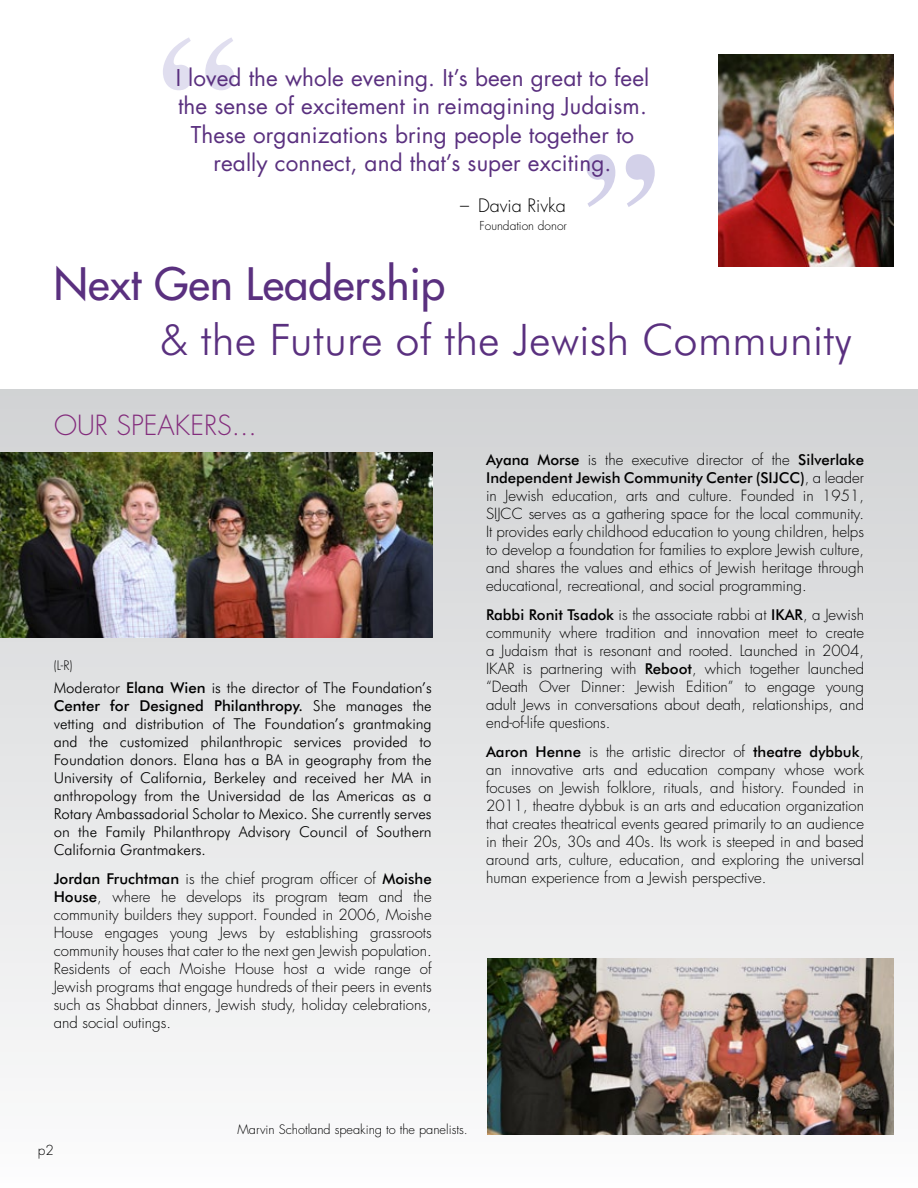
<style>
.page{position:relative;width:918px;height:1188px;background:#fff}
.page>*{position:absolute;margin:0;border:0;box-sizing:border-box;transform-origin:0 0}
.t1{font:700 157.5px "Times";color:#d3d1e9}
.t2{font:700 157.5px "Times";color:#e0deef}
.t3{font:43.5px "Futura Light ORB";letter-spacing:.005em;color:#5a307f}
.t4{font:43.5px "Futura";letter-spacing:.005em;color:#5a307f}
.t5{font:300 27px "Futura";color:#832b7c}
.t6{font:22.5px/28.5px "Futura";letter-spacing:.005em;color:#5a307f;text-align:center}
.t7{font:300 18px "Futura";color:#000}
.t8{font:300 15px/18px "Futura";color:#000;text-align:justify}
.t9{font:15px/18px "Futura Light ORB";color:#000;text-align:justify}
.t10{font:15px "Futura Med ORB";color:#000}
.t11{font:300 13.5px "Futura";color:#000}
.t12{font:300 12.75px "Futura";color:#000}
.t13{font:300 12px "Futura";color:#000}
.s1{font-family:"Futura Med ORB"}
.s2{font-family:"Futura Light ORB"}
.s3{font-family:"Futura Med ORB";font-weight:400}
.s4{font-family:"Futura";font-weight:300}
</style>
<div class="page">
<div style="left:0;top:390px;width:918px;height:798px;background:linear-gradient(to bottom,#d0d2d3,#fbfbfc)"></div>
<img style="left:488px;top:958px;width:405px;height:176px">
<img style="left:718px;top:55px;width:175px;height:212px">
<img style="left:0;top:453px;width:432px;height:184px">
<h1 class="t2" style="left:158px;top:-5px;width:80px">“</h1>
<h3 class="t6" style="left:176px;top:63px;width:475px">I loved the whole evening. It’s been great to feel the sense of excitement in reimagining Judaism.<br>These organizations bring people together to really connect, and that’s super exciting.</h3>
<h1 class="t1" style="left:580px;top:28px;width:80px">,,</h1>
<p class="t7" style="left:460px;top:194px;width:108px">– Davia Rivka</p>
<p class="t13" style="left:480px;top:218px;width:89px">Foundation donor</p>
<h2 class="t4" style="left:54px;top:256px;width:393px">Next Gen Leadership</h2>
<h2 class="t3" style="left:160px;top:313px;width:693px">&amp; the Future of the Jewish Community</h2>
<h3 class="t5" style="left:54px;top:408px;width:78px">OUR SPEA</h3>
<h3 class="t5" style="left:175px;top:408px;width:84px">KERS...</h3>
<p class="t12" style="left:54px;top:657px;width:20px">(L-R)</p>
<p class="t9" style="left:54px;top:679px;width:380px">Moderator <span class="s1">Elana Wien</span> is the director of The Foundation’s</p>
<p class="t10" style="left:54px;top:697px;width:379px">Center for Designed Philanthropy. <span class="s2">She manages the</span></p>
<p class="t9" style="left:54px;top:715px;width:380px">vetting and distribution of The Foundation’s grantmaking and the customized philanthropic services provided to Foundation donors. Elana has a BA in geography from the University of California, Berkeley and received her MA in anthropology from the Universidad de las Americas as a Rotary Ambassadorial Scholar to Mexico. She currently serves on the Family Philanthropy Advisory Council of Southern California Grantmakers.</p>
<p class="t8" style="left:54px;top:869px;width:380px"><span class="s3">Jordan Fruchtman</span> is the chief program officer of <span class="s3">Moishe House</span>, where he develops its program team and the community builders they support. Founded in 2006, Moishe House engages young Jews by establishing grassroots community houses that cater to the next gen Jewish population.<br>Residents of each Moishe House host a wide range of Jewish programs that engage hundreds of their peers in events such as Shabbat dinners, Jewish study, holiday celebrations, and social outings.</p>
<p class="t8" style="left:486px;top:451px;width:380px"><span class="s3">Ayana Morse</span> is the executive director of the <span class="s3">Silverlake</span></p>
<p class="t10" style="left:486px;top:469px;width:380px">Independent Jewish Community Center (SIJCC)<span class="s4">, a leader</span></p>
<p class="t8" style="left:486px;top:487px;width:380px">in Jewish education, arts and culture. Founded in 1951, SIJCC serves as a gathering space for the local community.<br>It provides early childhood education to young children, helps to develop a foundation for families to explore Jewish culture, and shares the values and ethics of Jewish heritage through educational, recreational, and social programming.</p>
<p class="t8" style="left:486px;top:606px;width:380px"><span class="s3">Rabbi Ronit Tsadok</span> is the associate rabbi at <span class="s3">IKAR</span>, a Jewish community where tradition and innovation meet to create a Judaism that is resonant and rooted. Launched in 2004, I KAR is partnering with <span class="s3">Reboot</span>, which together launched “Death Over Dinner: Jewish Edition” to engage young adult Jews in conversations about death, relationships, and end-of-life questions.</p>
<p class="t8" style="left:486px;top:742px;width:380px"><span class="s3">Aaron Henne</span> is the artistic director of <span class="s3">theatre dybbuk</span>, an innovative arts and education company whose work focuses on Jewish folklore, rituals, and history. Founded in 2011, theatre dybbuk is an arts and education organization that creates theatrical events geared primarily to an audience in their 20s, 30s and 40s. Its work is steeped in and based around arts, culture, education, and exploring the universal human experience from a Jewish perspective.</p>
<p class="t11" style="left:38px;top:1141px;width:17px">p2</p>
<p class="t12" style="left:237px;top:1121px;width:232px">Marvin Schotland speaking to the panelists.</p>
</div>
